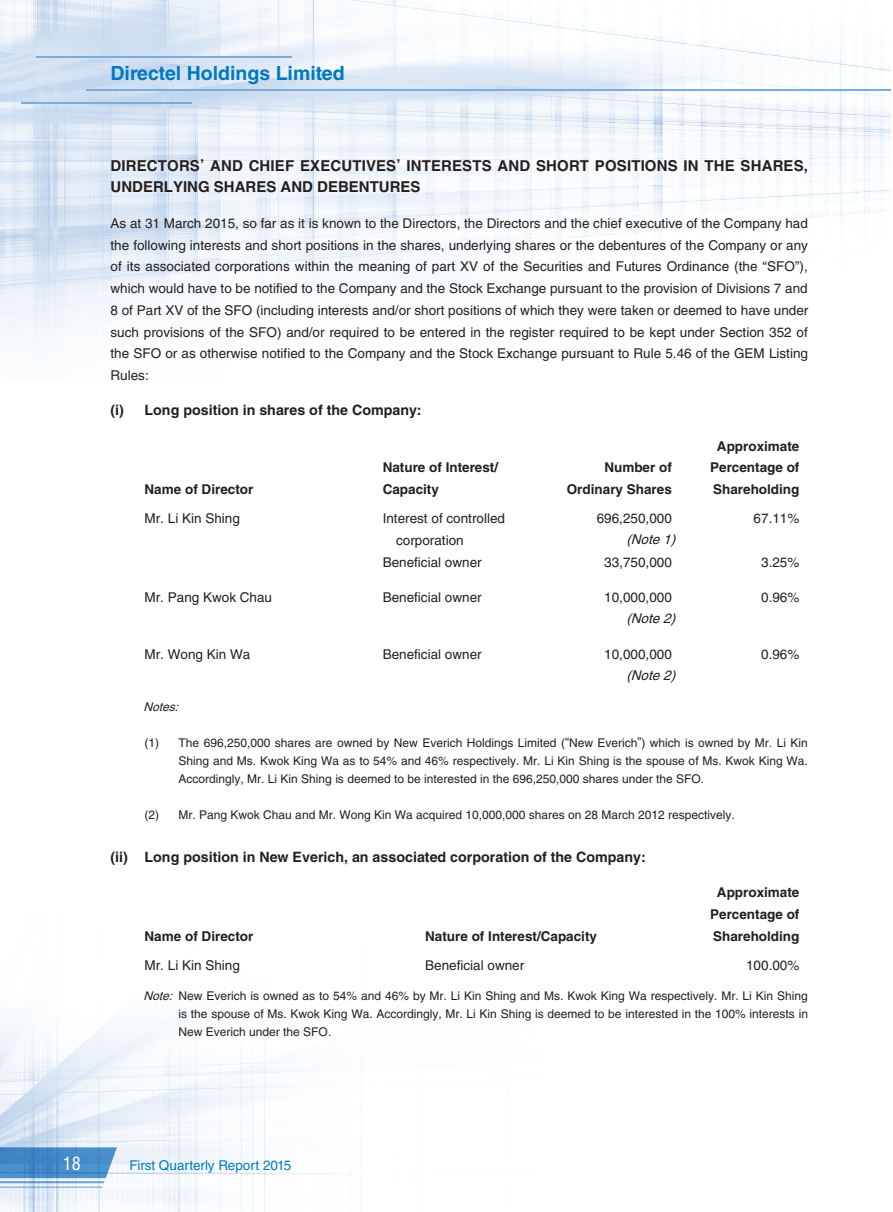
<style>
.page{position:relative;width:893px;height:1212px;background:#fff}
.page>*{position:absolute;margin:0;border:0;box-sizing:border-box;transform-origin:0 0}
.t1{font:700 19.5px "Helvetica LT Std";color:#0079c2}
.t2{font:condensed 18px "Helvetica LT Std";color:#fff}
._4__副標題{font:700 15px/21.8px "Helvetica LT Std";letter-spacing:.01em;color:#231f20}
._5__副副標題{font:700 14.25px "Helvetica LT Std";color:#231f20}
._1__內文{font:13.5px/21.8px "Helvetica LT Std";color:#231f20;text-align:justify}
._1__內文-2{font:700 13.5px "Helvetica LT Std";color:#231f20}
.t3{font:13.5px "Helvetica LT Std";color:#0079c2}
._1__內文-3{font:italic 13.5px "Helvetica LT Std";color:#231f20}
._2__附註內文{font:12px/18px "Helvetica LT Std";color:#231f20;text-align:justify}
._2__附註內文-2{font:italic 12px "Helvetica LT Std";color:#231f20}
.s1{font-style:italic}
</style>
<div class="page">
<img style="left:0;top:1023px;width:352px;height:189px">
<img style="left:0;top:0;width:891px;height:355px">
<svg style="left:0;top:1147px;width:117px;height:36px;background:#5e99cf"></svg>
<hr style="left:0;top:1186px;width:103px;height:1px;background:#7aabdb">
<hr style="left:86px;top:89px;width:805px;height:1px;background:#7aabdb">
<hr style="left:36px;top:56px;width:255px;height:1px;background:#7aabdb">
<hr style="left:21px;top:102px;width:170px;height:2px;background:#7aabdb">
<h1 class="t1" style="left:111px;top:61px;width:236px">Directel Holdings Limited</h1>
<p class="_4__副標題" style="left:111px;top:154px;width:699px">DIRECTORS’ AND CHIEF EXECUTIVES’ INTERESTS AND SHORT POSITIONS IN THE SHARES,<br>UNDERLYING SHARES AND DEBENTURES</p>
<p class="_1__內文" style="left:111px;top:212px;width:699px">As at 31 March 2015, so far as it is known to the Directors, the Directors and the chief executive of the Company had the following interests and short positions in the shares, underlying shares or the debentures of the Company or any of its associated corporations within the meaning of part XV of the Securities and Futures Ordinance (the “SFO”), which would have to be notified to the Company and the Stock Exchange pursuant to the provision of Divisions 7 and 8 of Part XV of the SFO (including interests and/or short positions of which they were taken or deemed to have under such provisions of the SFO) and/or required to be entered in the register required to be kept under Section 352 of the SFO or as otherwise notified to the Company and the Stock Exchange pursuant to Rule 5.46 of the GEM Listing Rules:</p>
<p class="_5__副副標題" style="left:111px;top:402px;width:313px">(i) Long position in shares of the Company:</p>
<p class="_1__內文-2" style="left:717px;top:437px;width:84px">Approximate</p>
<p class="_1__內文-2" style="left:383px;top:459px;width:117px">Nature of Interest/</p>
<p class="_1__內文-2" style="left:604px;top:459px;width:69px">Number of</p>
<p class="_1__內文-2" style="left:710px;top:459px;width:91px">Percentage of</p>
<p class="_1__內文-2" style="left:145px;top:481px;width:110px">Name of Director</p>
<p class="_1__內文-2" style="left:383px;top:481px;width:58px">Capacity</p>
<p class="_1__內文-2" style="left:567px;top:481px;width:107px">Ordinary Shares</p>
<p class="_1__內文-2" style="left:713px;top:481px;width:88px">Shareholding</p>
<p class="_1__內文" style="left:145px;top:508px;width:97px">Mr. Li Kin Shing</p>
<p class="_1__內文" style="left:383px;top:508px;width:124px">Interest of controlled</p>
<p class="_1__內文" style="left:597px;top:508px;width:77px">696,250,000</p>
<p class="_1__內文" style="left:754px;top:508px;width:47px">67.11%</p>
<p class="_1__內文" style="left:396px;top:529px;width:69px">corporation</p>
<p class="_1__內文-3" style="left:626px;top:532px;width:54px">(Note1)</p>
<p class="_1__內文" style="left:383px;top:551px;width:101px">Beneficial owner</p>
<p class="_1__內文" style="left:604px;top:551px;width:69px">33,750,000</p>
<p class="_1__內文" style="left:761px;top:551px;width:40px">3.25%</p>
<p class="_1__內文" style="left:145px;top:586px;width:129px">Mr. Pang Kwok Chau</p>
<p class="_1__內文" style="left:383px;top:586px;width:101px">Beneficial owner</p>
<p class="_1__內文" style="left:604px;top:586px;width:69px">10,000,000</p>
<p class="_1__內文" style="left:761px;top:586px;width:40px">0.96%</p>
<p class="_1__內文-3" style="left:626px;top:611px;width:54px">(Note2)</p>
<p class="_1__內文" style="left:145px;top:643px;width:107px">Mr. Wong Kin Wa</p>
<p class="_1__內文" style="left:383px;top:643px;width:101px">Beneficial owner</p>
<p class="_1__內文" style="left:604px;top:643px;width:69px">10,000,000</p>
<p class="_1__內文" style="left:761px;top:643px;width:40px">0.96%</p>
<p class="_1__內文-3" style="left:626px;top:668px;width:54px">(Note2)</p>
<p class="_2__附註內文-2" style="left:144px;top:699px;width:40px">Notes:</p>
<p class="_2__附註內文" style="left:179px;top:733px;width:631px;text-indent:-34px">(1) The 696,250,000 shares are owned by New Everich Holdings Limited (“New Everich”) which is owned by Mr. Li Kin Shing and Ms. Kwok King Wa as to 54% and 46% respectively. Mr. Li Kin Shing is the spouse of Ms. Kwok King Wa.<br>Accordingly, Mr. Li Kin Shing is deemed to be interested in the 696,250,000 shares under the SFO.</p>
<p class="_2__附註內文" style="left:145px;top:805px;width:592px">(2) Mr. Pang Kwok Chau and Mr. Wong Kin Wa acquired 10,000,000 shares on 28 March 2012 respectively.</p>
<p class="_5__副副標題" style="left:111px;top:848px;width:537px">(ii) Long position in New Everich, an associated corporation of the Company:</p>
<p class="_1__內文-2" style="left:145px;top:928px;width:110px">Name of Director</p>
<p class="_1__內文-2" style="left:425px;top:928px;width:173px">Nature of Interest/Capacity</p>
<p class="_1__內文-2" style="left:717px;top:884px;width:84px">Approximate</p>
<p class="_1__內文-2" style="left:710px;top:906px;width:91px">Percentage of</p>
<p class="_1__內文-2" style="left:713px;top:928px;width:88px">Shareholding</p>
<p class="_1__內文" style="left:145px;top:954px;width:97px">Mr. Li Kin Shing</p>
<p class="_1__內文" style="left:425px;top:954px;width:101px">Beneficial owner</p>
<p class="_1__內文" style="left:746px;top:954px;width:55px">100.00%</p>
<p class="_2__附註內文" style="left:179px;top:987px;width:631px;text-indent:-35px"><span class="s1">Note:</span> New Everich is owned as to 54% and 46% by Mr. Li Kin Shing and Ms. Kwok King Wa respectively. Mr. Li Kin Shing is the spouse of Ms. Kwok King Wa. Accordingly, Mr. Li Kin Shing is deemed to be interested in the 100% interests in New Everich under the SFO.</p>
<h2 class="t2" style="left:63px;top:1152px;width:19px">18</h2>
<p class="t3" style="left:130px;top:1157px;width:163px">First Quarterly Report 2015</p>
</div>
